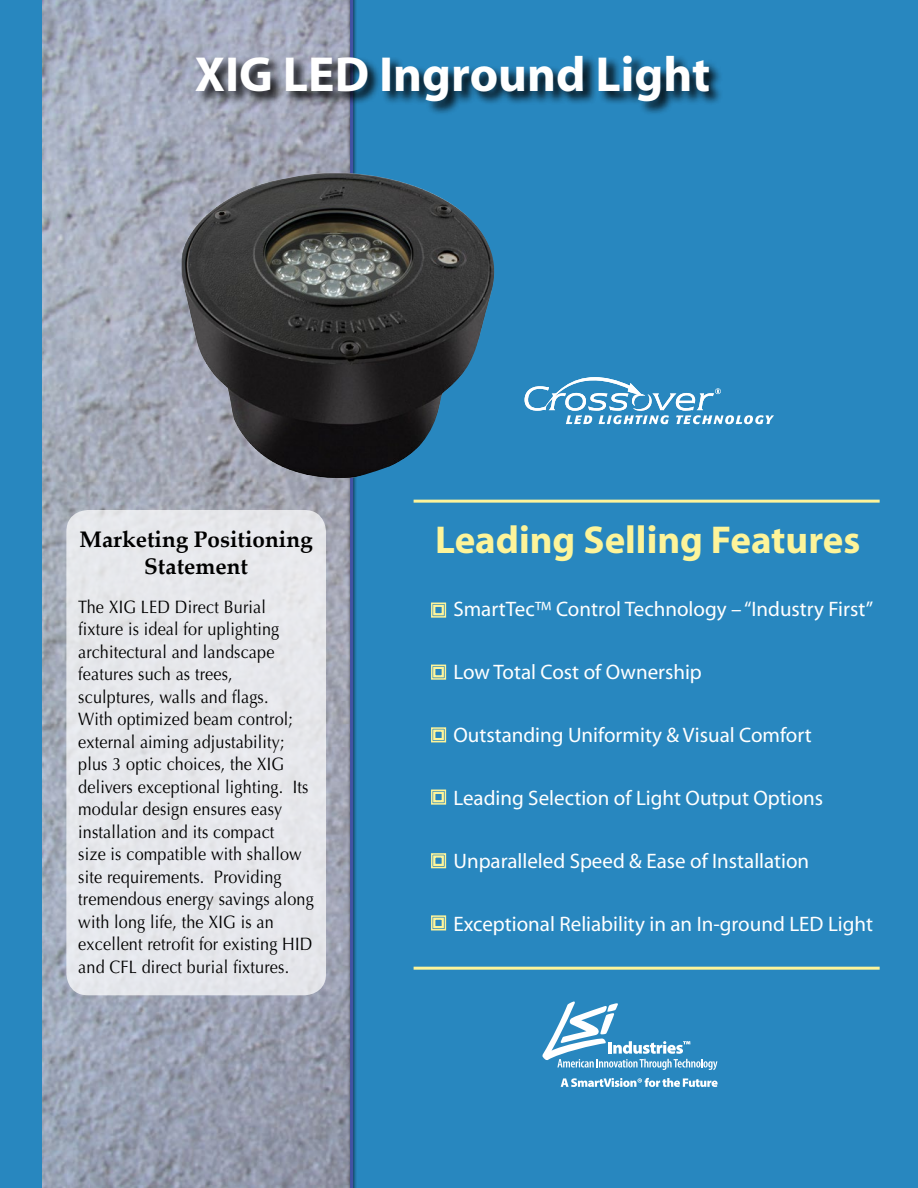
<style>
.page{position:relative;width:918px;height:1188px;background:#fff}
.page>*{position:absolute;margin:0;border:0;box-sizing:border-box;transform-origin:0 0}
.t1{font:700 49.5px "Myriad";color:#fff}
.t2{font:700 39px "Myriad";color:#fdf49a}
.t3{font:700 22.5px/27px "Palatino Linotype";color:#000;text-align:center}
.t4{font:21px "Myriad";color:#fff}
.t5{font:18px/22.5px "Optima";letter-spacing:.01em;color:#000;scale:.9 1}
</style>
<div class="page">
<div style="left:309px;top:0;width:609px;height:1188px;background:#2887bf"></div>
<img style="left:41px;top:0;width:306px;height:1188px">
<div style="left:347px;top:0;width:10px;height:1188px;background:#000;opacity:.75"></div>
<hr style="left:350px;top:0;width:3px;height:1188px;background:#4352a3">
<div style="left:66px;top:510px;width:260px;height:485px;background:#e6e7ec;border-radius:22px"></div>
<svg style="left:561px;top:1078px;width:157px;height:9px"></svg>
<svg style="left:542px;top:1001px;width:175px;height:69px"></svg>
<div style="left:195px;top:54px;width:528px;height:62px;background:#000;opacity:.94"></div>
<hr style="left:414px;top:500px;width:466px;height:3px;background:#fdf49a">
<hr style="left:414px;top:967px;width:466px;height:3px;background:#fdf49a">
<div style="left:0;top:0;width:41px;height:1188px;background:#2887bf"></div>
<div style="left:431px;top:603px;width:15px;height:15px;border:2px solid #fdf49a"></div>
<div style="left:433px;top:605px;width:11px;height:10px;border:2px solid #fdf49a"></div>
<div style="left:431px;top:665px;width:15px;height:15px;border:2px solid #fdf49a"></div>
<div style="left:433px;top:667px;width:11px;height:10px;border:2px solid #fdf49a"></div>
<div style="left:431px;top:727px;width:15px;height:15px;border:2px solid #fdf49a"></div>
<div style="left:433px;top:729px;width:11px;height:11px;border:2px solid #fdf49a"></div>
<div style="left:431px;top:853px;width:15px;height:15px;border:2px solid #fdf49a"></div>
<div style="left:433px;top:855px;width:11px;height:11px;border:2px solid #fdf49a"></div>
<div style="left:431px;top:790px;width:15px;height:15px;border:2px solid #fdf49a"></div>
<div style="left:433px;top:792px;width:11px;height:10px;border:2px solid #fdf49a"></div>
<div style="left:431px;top:915px;width:15px;height:15px;border:2px solid #fdf49a"></div>
<div style="left:433px;top:918px;width:11px;height:10px;border:2px solid #fdf49a"></div>
<img style="left:182px;top:172px;width:313px;height:309px">
<svg style="left:525px;top:377px;width:249px;height:47px"></svg>
<h1 class="t1" style="left:195px;top:49px;width:517px">XIG LED Inground Light</h1>
<p class="t3" style="left:80px;top:525px;width:235px">Marketing Positioning<br>Statement</p>
<p class="t5" style="left:78px;top:596px;width:263px">The XIG LED Direct Burial fixture is ideal for uplighting architectural and landscape features such as trees,<br>sculptures, walls and flags.<br>With optimized beam control; external aiming adjustability; plus 3 optic choices, the XIG delivers exceptional lighting. Its modular design ensures easy installation and its compact<br>size is compatible with shallow site requirements. Providing tremendous energy savings along with long life, the XIG is an excellent retrofit for existing HID and CFL direct burial fixtures.</p>
<h2 class="t2" style="left:435px;top:520px;width:427px">Leading Selling Features</h2>
<p class="t4" style="left:453px;top:599px;width:421px">SmartTec™ Control Technology – “Industry First”</p>
<p class="t4" style="left:453px;top:662px;width:250px">Low Total Cost of Ownership</p>
<p class="t4" style="left:453px;top:725px;width:360px">Outstanding Uniformity &amp; Visual Comfort</p>
<p class="t4" style="left:453px;top:788px;width:371px">Leading Selection of Light Output Options</p>
<p class="t4" style="left:453px;top:851px;width:357px">Unparalleled Speed &amp; Ease of Installation</p>
<p class="t4" style="left:453px;top:914px;width:421px">Exceptional Reliability in an In-ground LED Light</p>
</div>
